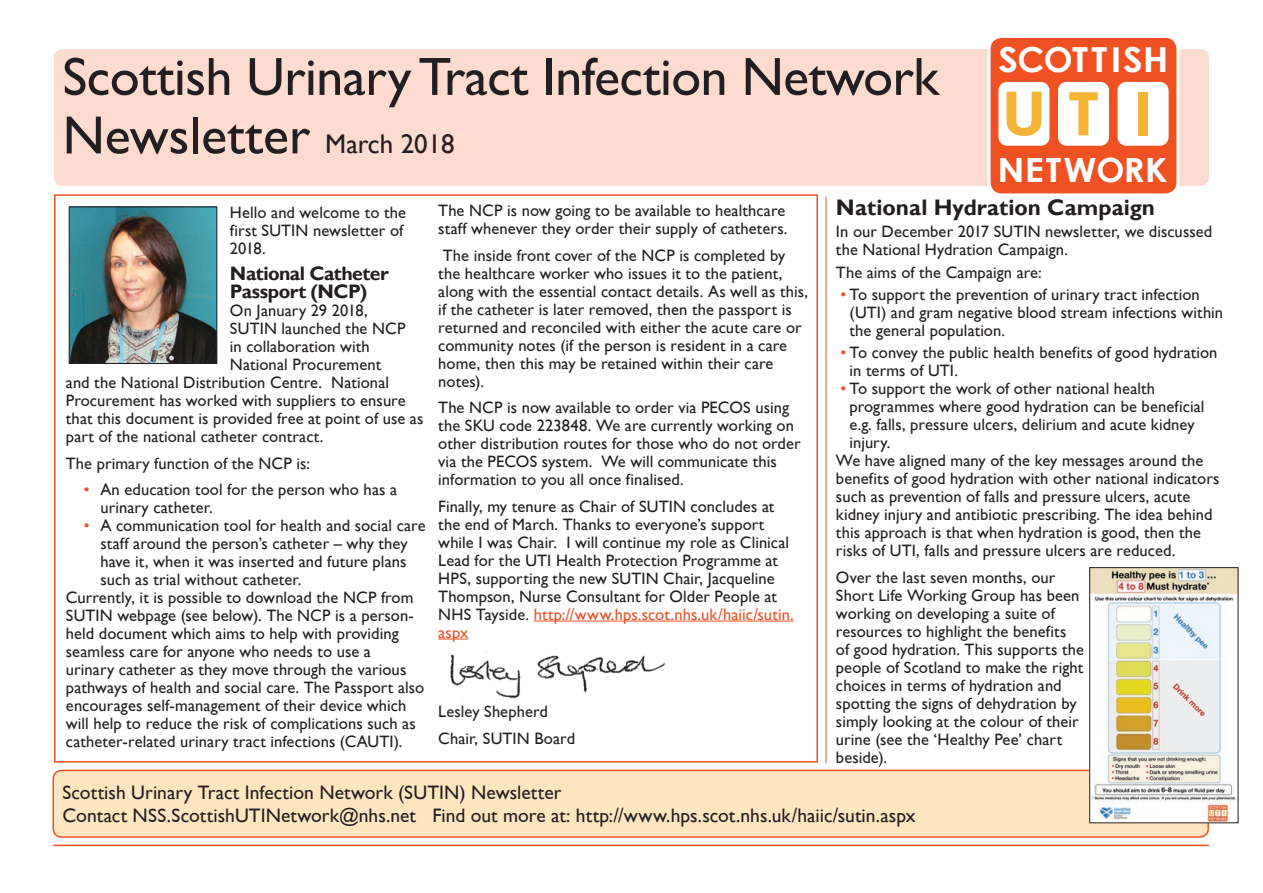
<style>
.page{position:relative;width:1263px;height:893px;background:#fff}
.page>*{position:absolute;margin:0;border:0;box-sizing:border-box;transform-origin:0 0}
.t1{font:54px "Gill Sans";letter-spacing:-.01em;color:#231f20}
.t2{font:700 34.5px "Century Gothic";color:#fff;scale:1.1 1}
.t3{font:700 33.45px "Century Gothic";color:#fff;scale:1.1 1}
.heading{font:700 22.5px "Gill Sans";color:#231f20}
.Body_text{font:19.5px "Gill Sans";color:#231f20}
.Subheading{font:700 19.5px/18px "Gill Sans";letter-spacing:-.025em;color:#231f20}
.Body_text-2{font:16.5px/18px "Gill Sans";letter-spacing:.005em;color:#231f20}
.s1{font-size:27px}
.s2{color:#f05123}
</style>
<div class="page">
<img style="left:450px;top:652px;width:215px;height:47px">
<div style="left:54px;top:49px;width:1155px;height:137px;background:#fddbce;border-radius:9px"></div>
<div style="left:990px;top:37px;width:187px;height:157px;background:#f05123;border-radius:9px"></div>
<div style="left:998px;top:82px;width:51px;height:64px;background:#fff;border-radius:9px"></div>
<svg style="left:1006px;top:92px;width:35px;height:44px"></svg>
<div style="left:1058px;top:82px;width:51px;height:64px;background:#fff;border-radius:9px"></div>
<svg style="left:1069px;top:92px;width:29px;height:43px"></svg>
<div style="left:1117px;top:82px;width:51px;height:64px;background:#fff;border-radius:9px"></div>
<div style="left:1138px;top:92px;width:10px;height:43px;background:#f3b334"></div>
<img style="left:71px;top:209px;width:144px;height:153px">
<div style="left:69px;top:207px;width:148px;height:157px;border:1px solid #231f20"></div>
<div style="left:53px;top:770px;width:1155px;height:67px;background:#ffe5c0;border-radius:9px"></div>
<div style="left:53px;top:770px;width:1156px;height:68px;border:2px solid #f05123;border-radius:9px"></div>
<hr style="left:534px;top:621px;width:260px;height:1px;background:#f05123">
<hr style="left:438px;top:639px;width:30px;height:1px;background:#f05123">
<div style="left:987px;top:35px;width:192px;height:161px;border:3px solid #fff;border-radius:13px"></div>
<hr style="left:53px;top:845px;width:1156px;height:1px;background:#f05123">
<hr style="left:826px;top:197px;width:1px;height:566px;background:#f05123">
<img style="left:1091px;top:569px;width:145px;height:252px">
<div style="left:1089px;top:567px;width:149px;height:256px;border:1px solid #231f20"></div>
<p class="t1" style="left:63px;top:45px;width:878px">Scottish Urinary Tract Infection Network</p>
<p class="t1" style="left:63px;top:104px;width:394px">Newsletter <span class="s1">March 2018</span></p>
<p class="t2" style="left:998px;top:33px;width:156px">SCOTTISH</p>
<p class="t3" style="left:998px;top:144px;width:156px">NETWORK</p>
<p class="Body_text-2" style="left:230px;top:203px;width:178px">Hello and welcome to the first SUTIN newsletter of<br>2018.</p>
<p class="Subheading" style="left:230px;top:264px;width:160px">National Catheter<br>Passport (NCP)</p>
<p class="Body_text-2" style="left:230px;top:301px;width:139px">On January 29 2018,</p>
<p class="Body_text-2" style="left:230px;top:319px;width:177px">SUTIN launched the NCP</p>
<p class="Body_text-2" style="left:230px;top:337px;width:141px">in collaboration with</p>
<p class="Body_text-2" style="left:230px;top:355px;width:153px">National Procurement</p>
<p class="Body_text-2" style="left:66px;top:373px;width:325px">and the National Distribution Centre. National</p>
<p class="Body_text-2" style="left:66px;top:391px;width:341px">Procurement has worked with suppliers to ensure</p>
<p class="Body_text-2" style="left:66px;top:409px;width:359px">that this document is provided free at point of use as</p>
<p class="Body_text-2" style="left:66px;top:427px;width:259px">part of the national catheter contract.</p>
<p class="Body_text-2" style="left:66px;top:454px;width:246px">The primary function of the NCP is:</p>
<p class="Body_text-2" style="left:100px;top:480px;width:298px;text-indent:-16px"><span class="s2">•</span> An education tool for the person who has a urinary catheter.</p>
<p class="Body_text-2" style="left:100px;top:516px;width:327px;text-indent:-16px"><span class="s2">•</span> A communication tool for health and social care staff around the person’s catheter – why they have it, when it was inserted and future plans such as trial without catheter.</p>
<p class="Body_text-2" style="left:66px;top:588px;width:360px">Currently, it is possible to download the NCP from SUTIN webpage (see below). The NCP is a person&shy;held document which aims to help with providing seamless care for anyone who needs to use a<br>urinary catheter as they move through the various pathways of health and social care. The Passport also encourages self-management of their device which will help to reduce the risk of complications such as catheter-related urinary tract infections (CAUTI).</p>
<p class="Body_text-2" style="left:438px;top:202px;width:351px">The NCP is now going to be available to healthcare staff whenever they order their supply of catheters.</p>
<p class="Body_text-2" style="left:438px;top:246px;width:371px">The inside front cover of the NCP is completed by<br>the healthcare worker who issues it to the patient, along with the essential contact details. As well as this, if the catheter is later removed, then the passport is returned and reconciled with either the acute care or community notes (if the person is resident in a care home, then this may be retained within their care notes).</p>
<p class="Body_text-2" style="left:438px;top:399px;width:364px">The NCP is now available to order via PECOS using the SKU code 223848. We are currently working on other distribution routes for those who do not order via the PECOS system. We will communicate this information to you all once finalised.</p>
<p class="Body_text-2" style="left:438px;top:497px;width:357px">Finally, my tenure as Chair of SUTIN concludes at the end of March. Thanks to everyone’s support while I was Chair. I will continue my role as Clinical Lead for the UTI Health Protection Programme at HPS, supporting the new SUTIN Chair, Jacqueline Thompson, Nurse Consultant for Older People at NHS Tayside. <span class="s2">http://www.hps.scot.nhs.uk/haiic/sutin. aspx</span></p>
<p class="Body_text-2" style="left:438px;top:703px;width:111px">Lesley Shepherd</p>
<p class="Body_text-2" style="left:438px;top:729px;width:138px">Chair, SUTIN Board</p>
<p class="heading" style="left:836px;top:194px;width:321px">National Hydration Campaign</p>
<p class="Body_text-2" style="left:836px;top:223px;width:378px">In our December 2017 SUTIN newsletter, we discussed the National Hydration Campaign.</p>
<p class="Body_text-2" style="left:836px;top:263px;width:207px">The aims of the Campaign are:</p>
<p class="Body_text-2" style="left:849px;top:285px;width:375px;text-indent:-9px"><span class="s2">•</span> To support the prevention of urinary tract infection (UTI) and gram negative blood stream infections within the general population.</p>
<p class="Body_text-2" style="left:849px;top:343px;width:370px;text-indent:-9px"><span class="s2">•</span> To convey the public health benefits of good hydration in terms of UTI.</p>
<p class="Body_text-2" style="left:849px;top:379px;width:357px;text-indent:-9px"><span class="s2">•</span> To support the work of other national health programmes where good hydration can be beneficial e.g. falls, pressure ulcers, delirium and acute kidney injury.</p>
<p class="Body_text-2" style="left:836px;top:451px;width:385px">We have aligned many of the key messages around the benefits of good hydration with other national indicators such as prevention of falls and pressure ulcers, acute kidney injury and antibiotic prescribing. The idea behind this approach is that when hydration is good, then the risks of UTI, falls and pressure ulcers are reduced.</p>
<p class="Body_text-2" style="left:836px;top:568px;width:249px">Over the last seven months, our<br>Short Life Working Group has been working on developing a suite of resources to highlight the benefits<br>of good hydration. This supports the people of Scotland to make the right choices in terms of hydration and spotting the signs of dehydration by simply looking at the colour of their urine (see the ‘Healthy Pee’ chart beside).</p>
<p class="Body_text" style="left:63px;top:781px;width:501px">Scottish Urinary Tract Infection Network (SUTIN) Newsletter</p>
<p class="Body_text" style="left:63px;top:804px;width:854px">Contact NSS.ScottishUTINetwork@nhs.net Find out more at: http://www.hps.scot.nhs.uk/haiic/sutin.aspx</p>
</div>
